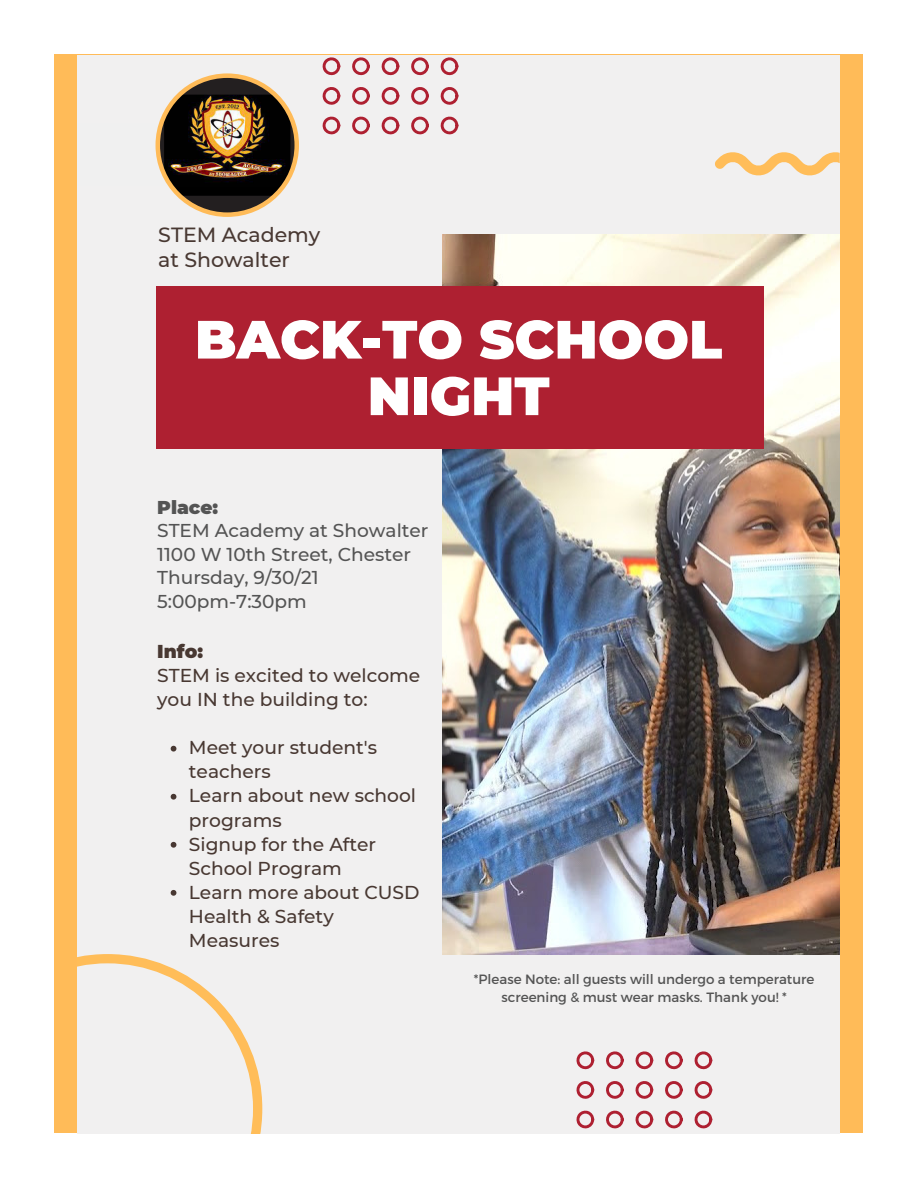
<style>
.page{position:relative;width:918px;height:1188px;background:#fff}
.page>*{position:absolute;margin:0;border:0;box-sizing:border-box;transform-origin:0 0}
.t1{font:900 53.85px/56.6px "Montserrat";color:#fff;text-align:center}
.t2{font:500 20.55px/25.3px "Montserrat";color:#483832}
.t3{font:500 18.6px/24px "Montserrat";color:#483832}
.t4{font:500 18.6px/23.5px "Montserrat";color:#545454}
.t5{font:13.5px/17.2px "Montserrat";color:#545454;text-align:center}
.s1{font-weight:900}
</style>
<div class="page">
<div style="left:55px;top:55px;width:808px;height:1078px;background:#ffbb58"></div>
<div style="left:77px;top:55px;width:763px;height:1078px;background:#f1f0f0"></div>
<img style="left:443px;top:234px;width:397px;height:720px">
<svg style="left:576px;top:1051px;width:18px;height:19px"></svg>
<svg style="left:576px;top:1081px;width:18px;height:18px"></svg>
<svg style="left:576px;top:1110px;width:18px;height:19px"></svg>
<svg style="left:606px;top:1051px;width:18px;height:19px"></svg>
<svg style="left:606px;top:1081px;width:18px;height:18px"></svg>
<svg style="left:606px;top:1110px;width:18px;height:19px"></svg>
<svg style="left:635px;top:1051px;width:18px;height:19px"></svg>
<svg style="left:635px;top:1081px;width:18px;height:18px"></svg>
<svg style="left:635px;top:1110px;width:18px;height:19px"></svg>
<svg style="left:665px;top:1051px;width:18px;height:19px"></svg>
<svg style="left:665px;top:1081px;width:18px;height:18px"></svg>
<svg style="left:665px;top:1110px;width:18px;height:19px"></svg>
<svg style="left:694px;top:1051px;width:18px;height:19px"></svg>
<svg style="left:694px;top:1081px;width:18px;height:18px"></svg>
<svg style="left:694px;top:1110px;width:18px;height:19px"></svg>
<svg style="left:322px;top:57px;width:18px;height:19px"></svg>
<svg style="left:322px;top:87px;width:18px;height:18px"></svg>
<svg style="left:322px;top:116px;width:18px;height:19px"></svg>
<svg style="left:352px;top:57px;width:18px;height:19px"></svg>
<svg style="left:352px;top:87px;width:18px;height:18px"></svg>
<svg style="left:352px;top:116px;width:18px;height:19px"></svg>
<svg style="left:381px;top:57px;width:18px;height:19px"></svg>
<svg style="left:381px;top:87px;width:18px;height:18px"></svg>
<svg style="left:381px;top:116px;width:18px;height:19px"></svg>
<svg style="left:411px;top:57px;width:18px;height:19px"></svg>
<svg style="left:411px;top:87px;width:18px;height:18px"></svg>
<svg style="left:411px;top:116px;width:18px;height:19px"></svg>
<svg style="left:440px;top:57px;width:18px;height:19px"></svg>
<svg style="left:440px;top:87px;width:18px;height:18px"></svg>
<svg style="left:440px;top:116px;width:18px;height:19px"></svg>
<div style="left:156px;top:286px;width:608px;height:163px;background:#ae2031"></div>
<svg style="left:77px;top:954px;width:185px;height:179px"></svg>
<svg style="left:715px;top:152px;width:125px;height:24px"></svg>
<svg style="left:171px;top:746px;width:5px;height:6px"></svg>
<svg style="left:171px;top:794px;width:5px;height:6px"></svg>
<svg style="left:171px;top:842px;width:5px;height:6px"></svg>
<svg style="left:171px;top:890px;width:5px;height:6px"></svg>
<svg style="left:158px;top:76px;width:139px;height:139px;background:#463828"></svg>
<img style="left:164px;top:95px;width:126px;height:101px">
<div style="left:156px;top:73px;width:143px;height:144px;border:4px solid #ffbb58;border-radius:50%"></div>
<p class="t2" style="left:158px;top:221px;width:164px">STEM Academy at Showalter</p>
<p class="t1" style="left:195px;top:308px;width:529px">BACK-TO SCHOOL<br>NIGHT</p>
<p class="t4" style="left:157px;top:495px;width:273px"><span class="s1">Place:<br></span>STEM Academy at Showalter<br>1100 W 10th Street, Chester<br>Thursday, 9/30/21<br>5:00pm-7:30pm</p>
<p class="t3" style="left:157px;top:639px;width:265px"><span class="s1">Info:<br></span>STEM is excited to welcome you IN the building to:</p>
<p class="t3" style="left:189px;top:735px;width:232px">Meet your student's teachers<br>Learn about new school programs<br>Signup for the After<br>School Program<br>Learn more about CUSD<br>Health &amp; Safety<br>Measures</p>
<p class="t5" style="left:474px;top:971px;width:342px">*Please Note: all guests will undergo a temperature screening &amp; must wear masks. Thank you! *</p>
</div>
